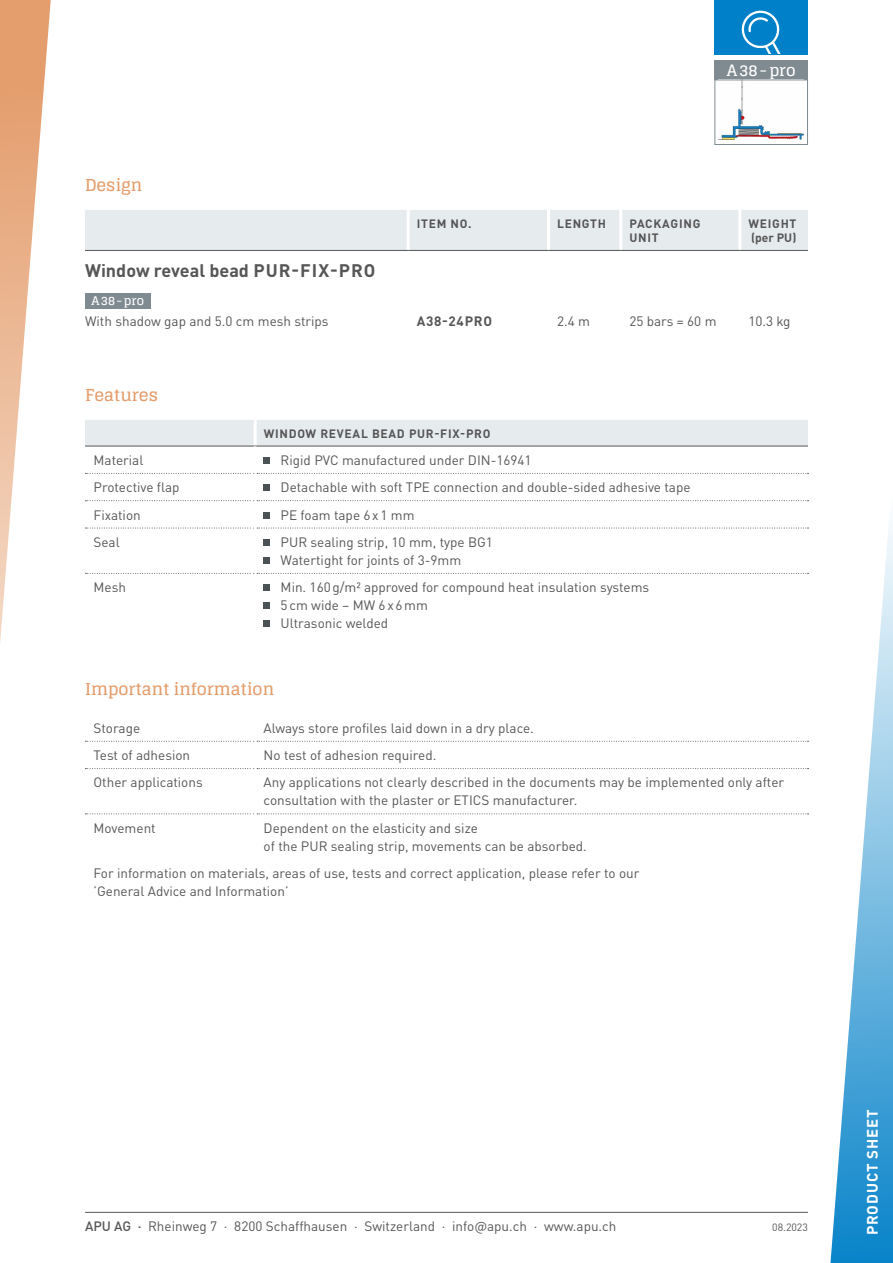
<style>
.page{position:relative;width:893px;height:1263px;background:#fff}
.page>*{position:absolute;margin:0;border:0;box-sizing:border-box;transform-origin:0 0}
.t1{font:700 18px "DIN Pro";color:#565656}
.t2{font:700 16.5px "Glegoo";color:#e49d6c}
.t3{font:700 15.6px "Glegoo";color:#fff}
.t4{font:700 15px "DIN Pro";letter-spacing:.06em;color:#fff}
.t5{font:13.5px/18px "DIN Pro";color:#565656}
.t6{font:700 13.5px "DIN Pro";letter-spacing:.055em;color:#565656}
.t7{font:700 12px/14.4px "DIN Pro";letter-spacing:.06em;color:#565656}
.t8{font:700 12px "Glegoo";color:#fff}
.t9{font:10.5px "DIN Pro";color:#565656}
.s1{font-weight:500}
</style>
<div class="page">
<hr style="left:85px;top:1212px;width:723px;height:1px;background:#565656">
<svg style="left:830px;top:523px;width:63px;height:740px"></svg>
<svg style="left:0;top:0;width:51px;height:642px"></svg>
<div style="left:714px;top:0;width:94px;height:54px;background:#0080c8"></div>
<svg style="left:742px;top:11px;width:39px;height:43px"></svg>
<div style="left:714px;top:60px;width:94px;height:20px;background:#808b91"></div>
<img style="left:721px;top:82px;width:83px;height:57px">
<div style="left:714px;top:80px;width:94px;height:65px;border:1px solid #808b91"></div>
<div style="left:85px;top:210px;width:723px;height:40px;background:#e6ebee"></div>
<hr style="left:407px;top:210px;width:3px;height:40px;background:#fff">
<hr style="left:547px;top:210px;width:3px;height:40px;background:#fff">
<hr style="left:619px;top:210px;width:3px;height:40px;background:#fff">
<hr style="left:738px;top:210px;width:3px;height:40px;background:#fff">
<hr style="left:85px;top:250px;width:323px;height:1px;background:#565656">
<hr style="left:408px;top:250px;width:141px;height:1px;background:#565656">
<hr style="left:549px;top:250px;width:72px;height:1px;background:#565656">
<hr style="left:621px;top:250px;width:119px;height:1px;background:#565656">
<hr style="left:740px;top:250px;width:68px;height:1px;background:#565656">
<div style="left:85px;top:293px;width:65px;height:15px;background:#808b91"></div>
<div style="left:85px;top:420px;width:723px;height:26px;background:#e6ebee"></div>
<hr style="left:254px;top:420px;width:3px;height:26px;background:#fff">
<svg style="left:85px;top:473px;width:723px;height:1px"></svg>
<svg style="left:85px;top:573px;width:723px;height:1px"></svg>
<svg style="left:85px;top:500px;width:723px;height:1px"></svg>
<svg style="left:85px;top:528px;width:723px;height:1px"></svg>
<hr style="left:85px;top:446px;width:170px;height:1px;background:#565656">
<hr style="left:255px;top:446px;width:553px;height:1px;background:#565656">
<hr style="left:254px;top:446px;width:3px;height:27px;background:#fff">
<hr style="left:254px;top:473px;width:3px;height:28px;background:#fff">
<hr style="left:254px;top:528px;width:3px;height:45px;background:#fff">
<hr style="left:254px;top:573px;width:3px;height:64px;background:#fff">
<div style="left:264px;top:457px;width:6px;height:7px;background:#4b5255"></div>
<svg style="left:264px;top:485px;width:6px;height:6px"></svg>
<svg style="left:264px;top:512px;width:6px;height:6px"></svg>
<div style="left:264px;top:539px;width:6px;height:7px;background:#4b5255"></div>
<div style="left:264px;top:557px;width:6px;height:7px;background:#4b5255"></div>
<svg style="left:264px;top:585px;width:6px;height:6px"></svg>
<svg style="left:264px;top:603px;width:6px;height:6px"></svg>
<svg style="left:264px;top:621px;width:6px;height:6px"></svg>
<svg style="left:85px;top:741px;width:723px;height:1px"></svg>
<svg style="left:85px;top:768px;width:723px;height:1px"></svg>
<svg style="left:85px;top:813px;width:723px;height:1px"></svg>
<hr style="left:254px;top:741px;width:3px;height:27px;background:#fff">
<hr style="left:254px;top:768px;width:3px;height:46px;background:#fff">
<p class="t2" style="left:85px;top:176px;width:59px">Design</p>
<p class="t3" style="left:727px;top:61px;width:70px">A38-pro</p>
<p class="t7" style="left:417px;top:215px;width:56px">ITEM NO.</p>
<p class="t7" style="left:557px;top:215px;width:50px">LENGTH</p>
<p class="t7" style="left:629px;top:215px;width:73px">PACKAGING<br>UNIT</p>
<p class="t7" style="left:748px;top:215px;width:50px">WEIGHT (per PU)</p>
<h1 class="t1" style="left:85px;top:255px;width:292px">Window reveal bead PUR-FIX-PRO</h1>
<p class="t8" style="left:91px;top:294px;width:54px">A38-pro</p>
<p class="t5" style="left:85px;top:310px;width:245px">With shadow gap and 5.0 cm mesh strips</p>
<p class="t6" style="left:417px;top:309px;width:77px">A38-24PRO</p>
<p class="t5" style="left:557px;top:310px;width:34px">2.4 m</p>
<p class="t5" style="left:629px;top:310px;width:89px">25 bars = 60 m</p>
<p class="t5" style="left:748px;top:310px;width:44px">10.3 kg</p>
<p class="t2" style="left:85px;top:386px;width:75px">Features</p>
<p class="t7" style="left:264px;top:425px;width:228px">WINDOW REVEAL BEAD PUR-FIX-PRO</p>
<p class="t5" style="left:94px;top:450px;width:51px">Material</p>
<p class="t5" style="left:281px;top:450px;width:253px">Rigid PVC manufactured under DIN-16941</p>
<p class="t5" style="left:94px;top:477px;width:88px">Protective flap</p>
<p class="t5" style="left:281px;top:477px;width:411px">Detachable with soft TPE connection and double-sided adhesive tape</p>
<p class="t5" style="left:94px;top:504px;width:49px">Fixation</p>
<p class="t5" style="left:281px;top:504px;width:135px">PE foam tape 6x1 mm</p>
<p class="t5" style="left:94px;top:532px;width:28px">Seal</p>
<p class="t5" style="left:281px;top:532px;width:214px">PUR sealing strip, 10 mm, type BG1<br>Watertight for joints of 3-9mm</p>
<p class="t5" style="left:94px;top:577px;width:34px">Mesh</p>
<p class="t5" style="left:281px;top:577px;width:370px">Min. 160g/m2 approved for compound heat insulation systems<br>5cm wide – MW 6x6mm<br>Ultrasonic welded</p>
<p class="t2" style="left:85px;top:680px;width:191px">Important information</p>
<p class="t5" style="left:94px;top:717px;width:48px">Storage</p>
<p class="t5" style="left:264px;top:717px;width:272px">Always store profiles laid down in a dry place.</p>
<p class="t5" style="left:94px;top:745px;width:98px">Test of adhesion</p>
<p class="t5" style="left:264px;top:745px;width:174px">No test of adhesion required.</p>
<p class="t5" style="left:94px;top:772px;width:111px">Other applications</p>
<p class="t5" style="left:264px;top:772px;width:522px">Any applications not clearly described in the documents may be implemented only after consultation with the plaster or ETICS manufacturer.</p>
<p class="t5" style="left:94px;top:817px;width:64px">Movement</p>
<p class="t5" style="left:264px;top:817px;width:325px">Dependent on the elasticity and size<br>of the PUR sealing strip, movements can be absorbed.</p>
<p class="t5" style="left:94px;top:863px;width:547px">For information on materials, areas of use, tests and correct application, please refer to our ’General Advice and Information’</p>
<p class="t5" style="left:85px;top:1215px;width:533px"><span class="s1">APU AG ·</span> Rheinweg 7 · 8200 Schaffhausen · Switzerland · info@apu.ch · www.apu.ch</p>
<p class="t9" style="left:772px;top:1219px;width:37px">08.2023</p>
<p class="t4" style="left:860px;top:1235px;width:128px;rotate:-90deg">PRODUCT SHEET</p>
</div>
